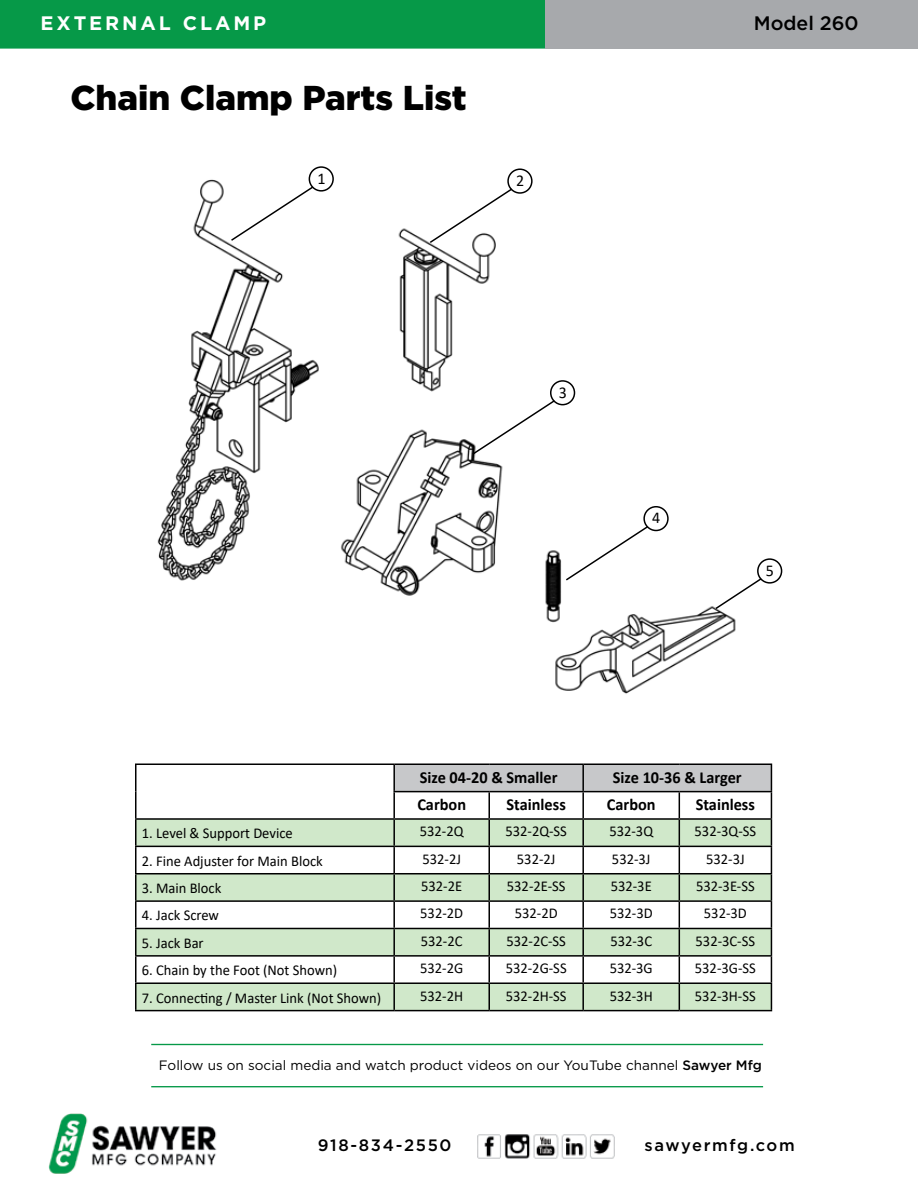
<style>
.page{position:relative;width:918px;height:1188px;background:#fff}
.page>*{position:absolute;margin:0;border:0;box-sizing:border-box;transform-origin:0 0}
.t1{font:900 34.5px "Gotham";color:#000}
.t2{font:700 19.5px "Gotham";letter-spacing:.15em;color:#fff}
.t3{font:500 19.5px "Gotham";color:#000}
.t4{font:700 16.8px "Calibri";color:#000}
.t5{font:500 16.5px "Gotham";letter-spacing:.1em;color:#000}
.t6{font:16.5px "Calibri";color:#000}
.t7{font:15px "Calibri";color:#000}
.t8{font:13.65px "Gotham";color:#000}
.s1{font-weight:500}
</style>
<div class="page">
<img style="left:157px;top:166px;width:579px;height:528px">
<img style="left:477px;top:1134px;width:138px;height:25px">
<div style="left:0;top:0;width:546px;height:49px;background:#069948"></div>
<div style="left:546px;top:0;width:372px;height:49px;background:#a7a9ac"></div>
<img style="left:48px;top:1114px;width:169px;height:60px">
<hr style="left:151px;top:1044px;width:612px;height:1px;background:#069948">
<hr style="left:151px;top:1086px;width:612px;height:1px;background:#069948">
<div style="left:309px;top:166px;width:25px;height:26px;border:2px solid #000;border-radius:50%"></div>
<div style="left:507px;top:168px;width:26px;height:26px;border:2px solid #000;border-radius:50%"></div>
<div style="left:550px;top:380px;width:25px;height:25px;border:2px solid #000;border-radius:50%"></div>
<div style="left:643px;top:506px;width:26px;height:25px;border:2px solid #000;border-radius:50%"></div>
<div style="left:757px;top:558px;width:25px;height:26px;border:2px solid #000;border-radius:50%"></div>
<svg style="left:229px;top:185px;width:86px;height:57px"></svg>
<svg style="left:428px;top:187px;width:86px;height:57px"></svg>
<svg style="left:471px;top:399px;width:85px;height:57px"></svg>
<svg style="left:564px;top:525px;width:86px;height:57px"></svg>
<svg style="left:714px;top:577px;width:49px;height:34px"></svg>
<svg style="left:136px;top:820px;width:257px;height:190px;fill:#d0e8ca"></svg>
<hr style="left:135px;top:764px;width:259px;height:1px;background:#000">
<hr style="left:393px;top:765px;width:2px;height:26px;background:#000">
<hr style="left:393px;top:791px;width:96px;height:1px;background:#000">
<hr style="left:393px;top:792px;width:2px;height:26px;background:#000">
<hr style="left:135px;top:818px;width:259px;height:2px;background:#000">
<hr style="left:393px;top:820px;width:2px;height:26px;background:#000">
<hr style="left:135px;top:846px;width:259px;height:1px;background:#000">
<hr style="left:393px;top:847px;width:2px;height:26px;background:#000">
<hr style="left:135px;top:873px;width:259px;height:1px;background:#000">
<hr style="left:393px;top:874px;width:2px;height:26px;background:#000">
<hr style="left:135px;top:900px;width:259px;height:2px;background:#000">
<hr style="left:393px;top:902px;width:2px;height:26px;background:#000">
<hr style="left:135px;top:928px;width:259px;height:1px;background:#000">
<hr style="left:393px;top:929px;width:2px;height:26px;background:#000">
<hr style="left:135px;top:955px;width:259px;height:2px;background:#000">
<hr style="left:393px;top:957px;width:2px;height:25px;background:#000">
<hr style="left:135px;top:982px;width:259px;height:2px;background:#000">
<svg style="left:135px;top:765px;width:1px;height:245px"></svg>
<hr style="left:393px;top:984px;width:2px;height:26px;background:#000">
<svg style="left:394px;top:764px;width:378px;height:246px"></svg>
<hr style="left:135px;top:1010px;width:259px;height:1px;background:#000">
<hr style="left:394px;top:1010px;width:95px;height:1px;background:#000">
<hr style="left:489px;top:1010px;width:94px;height:1px;background:#000">
<hr style="left:583px;top:1010px;width:96px;height:1px;background:#000">
<hr style="left:679px;top:1010px;width:93px;height:1px;background:#000">
<h2 class="t2" style="left:40px;top:12px;width:227px">EXTERNAL CLAMP</h2>
<h1 class="t1" style="left:70px;top:78px;width:398px">Chain Clamp Parts List</h1>
<p class="t6" style="left:318px;top:167px;width:10px">1</p>
<p class="t6" style="left:516px;top:169px;width:10px">2</p>
<p class="t6" style="left:559px;top:381px;width:10px">3</p>
<p class="t6" style="left:652px;top:507px;width:10px">4</p>
<h2 class="t3" style="left:754px;top:12px;width:106px">Model 260</h2>
<p class="t6" style="left:766px;top:559px;width:10px">5</p>
<p class="t4" style="left:420px;top:765px;width:139px">Size 04-20 &amp; Smaller</p>
<p class="t4" style="left:613px;top:765px;width:130px">Size 10-36 &amp; Larger</p>
<p class="t4" style="left:417px;top:793px;width:50px">Carbon</p>
<p class="t4" style="left:507px;top:793px;width:61px">Stainless</p>
<p class="t4" style="left:607px;top:793px;width:50px">Carbon</p>
<p class="t4" style="left:696px;top:793px;width:61px">Stainless</p>
<p class="t7" style="left:142px;top:823px;width:153px">1. Level &amp; Support Device</p>
<p class="t7" style="left:420px;top:821px;width:45px">532-2Q</p>
<p class="t7" style="left:505px;top:821px;width:63px">532-2Q-SS</p>
<p class="t7" style="left:609px;top:821px;width:45px">532-3Q</p>
<p class="t7" style="left:695px;top:821px;width:63px">532-3Q-SS</p>
<p class="t7" style="left:142px;top:850px;width:183px">2. Fine Adjuster for Main Block</p>
<p class="t7" style="left:422px;top:848px;width:40px">532-2J</p>
<p class="t7" style="left:517px;top:848px;width:40px">532-2J</p>
<p class="t7" style="left:612px;top:848px;width:40px">532-3J</p>
<p class="t7" style="left:706px;top:848px;width:40px">532-3J</p>
<p class="t7" style="left:142px;top:878px;width:81px">3. Main Block</p>
<p class="t7" style="left:421px;top:876px;width:43px">532-2E</p>
<p class="t7" style="left:507px;top:876px;width:60px">532-2E-SS</p>
<p class="t7" style="left:611px;top:876px;width:43px">532-3E</p>
<p class="t7" style="left:696px;top:876px;width:60px">532-3E-SS</p>
<p class="t7" style="left:142px;top:905px;width:79px">4. Jack Screw</p>
<p class="t7" style="left:420px;top:903px;width:44px">532-2D</p>
<p class="t7" style="left:515px;top:903px;width:44px">532-2D</p>
<p class="t7" style="left:610px;top:903px;width:44px">532-3D</p>
<p class="t7" style="left:704px;top:903px;width:44px">532-3D</p>
<p class="t7" style="left:142px;top:932px;width:63px">5. Jack Bar</p>
<p class="t7" style="left:421px;top:930px;width:43px">532-2C</p>
<p class="t7" style="left:506px;top:930px;width:61px">532-2C-SS</p>
<p class="t7" style="left:610px;top:930px;width:43px">532-3C</p>
<p class="t7" style="left:696px;top:930px;width:61px">532-3C-SS</p>
<p class="t7" style="left:142px;top:960px;width:197px">6. Chain by the Foot (Not Shown)</p>
<p class="t7" style="left:420px;top:958px;width:45px">532-2G</p>
<p class="t7" style="left:506px;top:958px;width:62px">532-2G-SS</p>
<p class="t7" style="left:610px;top:958px;width:45px">532-3G</p>
<p class="t7" style="left:695px;top:958px;width:62px">532-3G-SS</p>
<p class="t7" style="left:142px;top:987px;width:241px">7. Connecting / Master Link (Not Shown)</p>
<p class="t7" style="left:420px;top:985px;width:45px">532-2H</p>
<p class="t7" style="left:506px;top:985px;width:62px">532-2H-SS</p>
<p class="t7" style="left:610px;top:985px;width:45px">532-3H</p>
<p class="t7" style="left:695px;top:985px;width:62px">532-3H-SS</p>
<p class="t8" style="left:159px;top:1058px;width:604px">Follow us on social media and watch product videos on our YouTube channel <span class="s1">Sawyer Mfg</span></p>
<p class="t5" style="left:318px;top:1135px;width:135px">918-834-2550</p>
<p class="t5" style="left:645px;top:1135px;width:152px">sawyermfg.com</p>
</div>
